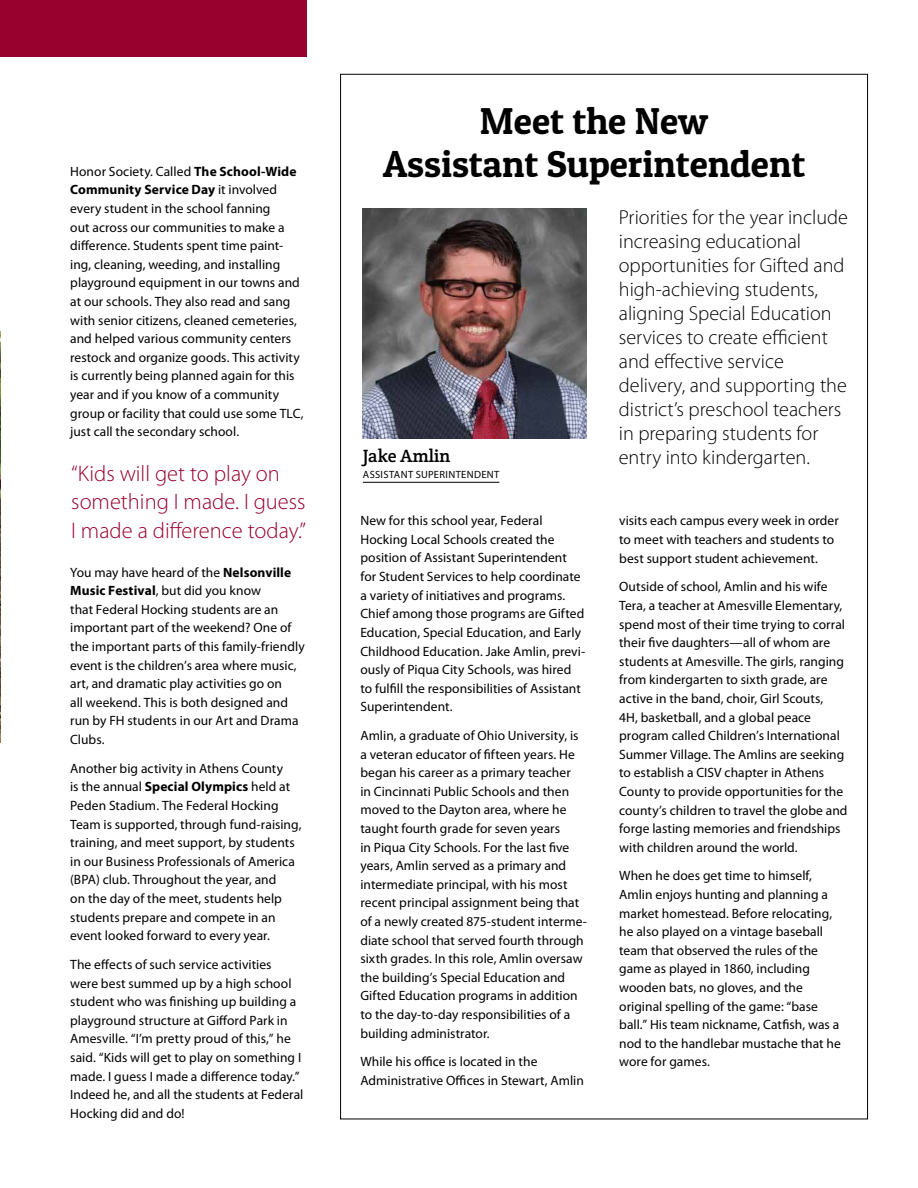
<style>
.page{position:relative;width:918px;height:1188px;background:#fff}
.page>*{position:absolute;margin:0;border:0;box-sizing:border-box;transform-origin:0 0}
.t1{font:37.5px "Patua One";color:#000}
.t2{font:300 22.5px/28.5px "Myriad Pro";color:#98002e}
.t3{font:300 20.25px/24px "Myriad Pro";color:#000}
.t4{font:18px "Crete Round";color:#000}
.t5{font:13.5px/18.6px "Myriad Pro";letter-spacing:.005em;color:#000}
.t6{font:10.5px "Myriad Pro";letter-spacing:.04em;color:#000}
.s1{font-weight:700}
</style>
<div class="page">
<img style="left:363px;top:208px;width:223px;height:230px">
<hr style="left:363px;top:482px;width:136px;height:1px;background:#000">
<div style="left:0;top:0;width:307px;height:56px;background:#98002e"></div>
<img style="left:0;top:332px;width:1px;height:410px">
<h1 class="t1" style="left:480px;top:98px;width:230px">Meet the New</h1>
<h1 class="t1" style="left:383px;top:141px;width:424px">Assistant Superintendent</h1>
<p class="t5" style="left:70px;top:162px;width:228px">Honor Society. Called <span class="s1">The School-Wide</span></p>
<p class="t5" style="left:70px;top:180px;width:235px"><span class="s1">Community Service Day</span> it involved every student in the school fanning<br>out across our communities to make a difference. Students spent time paint&shy;ing, cleaning, weeding, and installing playground equipment in our towns and at our schools. They also read and sang with senior citizens, cleaned cemeteries, and helped various community centers restock and organize goods. This activity is currently being planned again for this year and if you know of a community group or facility that could use some TLC, just call the secondary school.</p>
<p class="t3" style="left:619px;top:205px;width:231px">Priorities for the year include increasing educational opportunities for Gifted and high-achieving students, aligning Special Education services to create efficient and effective service delivery, and supporting the district’s preschool teachers in preparing students for entry into kindergarten.</p>
<h3 class="t4" style="left:363px;top:444px;width:89px">Jake Amlin</h3>
<h2 class="t2" style="left:71px;top:459px;width:210px">“Kids will get to play on</h2>
<p class="t6" style="left:363px;top:468px;width:13px">Assista</p>
<p class="t6" style="left:401px;top:468px;width:100px">nt superi ntendenT</p>
<h2 class="t2" style="left:71px;top:487px;width:236px">something I made. I guess<br>I made a difference today.”</h2>
<p class="t5" style="left:360px;top:511px;width:227px">New for this school year, Federal Hocking Local Schools created the position of Assistant Superintendent for Student Services to help coordinate a variety of initiatives and programs.<br>Chief among those programs are Gifted Education, Special Education, and Early Childhood Education. Jake Amlin, previ&shy;ously of Piqua City Schools, was hired to fulfill the responsibilities of Assistant Superintendent.</p>
<p class="t5" style="left:360px;top:726px;width:228px">Amlin, a graduate of Ohio University, is a veteran educator of fifteen years. He began his career as a primary teacher<br>in Cincinnati Public Schools and then moved to the Dayton area, where he taught fourth grade for seven years<br>in Piqua City Schools. For the last five years, Amlin served as a primary and intermediate principal, with his most recent principal assignment being that of a newly created 875-student interme&shy;diate school that served fourth through sixth grades. In this role, Amlin oversaw the building’s Special Education and Gifted Education programs in addition to the day-to-day responsibilities of a building administrator.</p>
<p class="t5" style="left:360px;top:1052px;width:225px">While his office is located in the<br>Administrative Offices in Stewart, Amlin</p>
<p class="t5" style="left:619px;top:511px;width:221px">visits each campus every week in order to meet with teachers and students to best support student achievement.</p>
<p class="t5" style="left:619px;top:577px;width:230px">Outside of school, Amlin and his wife Tera, a teacher at Amesville Elementary, spend most of their time trying to corral their five daughters—all of whom are students at Amesville. The girls, ranging from kindergarten to sixth grade, are active in the band, choir, Girl Scouts,<br>4H, basketball, and a global peace program called Children’s International Summer Village. The Amlins are seeking to establish a CISV chapter in Athens County to provide opportunities for the county’s children to travel the globe and forge lasting memories and friendships with children around the world.</p>
<p class="t5" style="left:619px;top:866px;width:223px">When he does get time to himself, Amlin enjoys hunting and planning a market homestead. Before relocating, he also played on a vintage baseball team that observed the rules of the game as played in 1860, including wooden bats, no gloves, and the original spelling of the game: “base ball.” His team nickname, Catfish, was a nod to the handlebar mustache that he wore for games.</p>
<p class="t5" style="left:70px;top:563px;width:236px">You may have heard of the <span class="s1">Nelsonville Music Festival</span>, but did you know<br>that Federal Hocking students are an important part of the weekend? One of the important parts of this family-friendly event is the children’s area where music, art, and dramatic play activities go on<br>all weekend. This is both designed and run by FH students in our Art and Drama Clubs.</p>
<p class="t5" style="left:70px;top:759px;width:233px">Another big activity in Athens County<br>is the annual <span class="s1">Special Olympics</span> held at Peden Stadium. The Federal Hocking Team is supported, through fund-raising, training, and meet support, by students in our Business Professionals of America (BPA) club. Throughout the year, and<br>on the day of the meet, students help students prepare and compete in an event looked forward to every year.</p>
<p class="t5" style="left:70px;top:955px;width:235px">The effects of such service activities<br>were best summed up by a high school student who was finishing up building a playground structure at Gifford Park in Amesville. “I’m pretty proud of this,” he said. “Kids will get to play on something I made. I guess I made a difference today.” Indeed he, and all the students at Federal Hocking did and do!</p>
</div>
